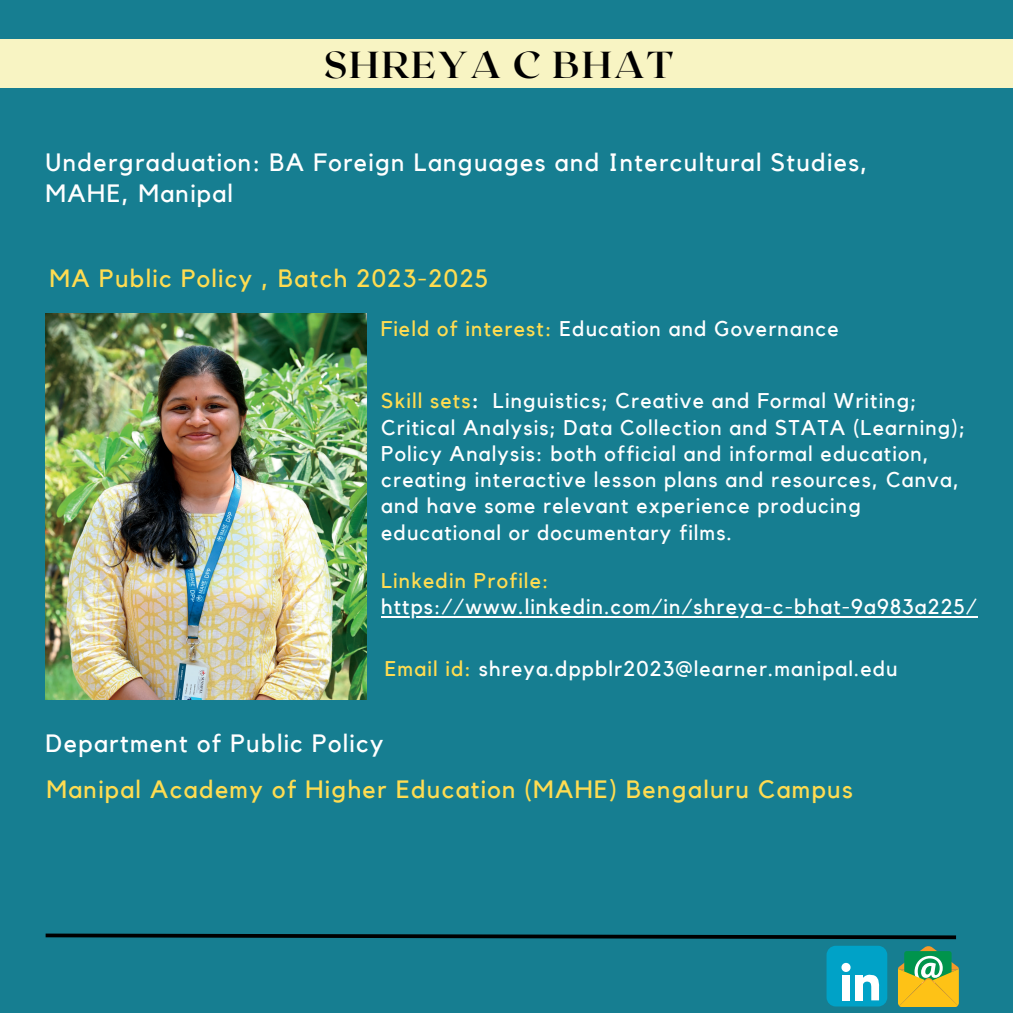
<style>
.page{position:relative;width:1013px;height:1013px;background:#fff}
.page>*{position:absolute;margin:0;border:0;box-sizing:border-box;transform-origin:0 0}
.t1{font:700 37.5px "Roxborough CF";letter-spacing:.055em;color:#000}
.t2{font:25px/31px "Kollektif";letter-spacing:.055em;color:#fff}
.t3{font:25px "Kollektif";letter-spacing:.055em;color:#ffdc51}
.t4{font:21.25px "Kollektif";letter-spacing:.055em;color:#fff}
.t5{font:21.25px "Kollektif";letter-spacing:.055em;color:#ffdc51}
.s1{color:#ffdc51}
.s2{font-weight:700}
</style>
<div class="page">
<div style="left:0;top:0;width:1012px;height:1012px;background:#167e91"></div>
<div style="left:0;top:39px;width:1012px;height:49px;background:#f8f4c3"></div>
<img style="left:46px;top:313px;width:320px;height:386px">
<svg style="left:45px;top:933px;width:914px;height:73px"></svg>
<hr style="left:381px;top:616px;width:597px;height:2px;background:#fff">
<h2 class="t1" style="left:324px;top:40px;width:351px">SHREYA C BHAT</h2>
<h2 class="t2" style="left:46px;top:148px;width:823px">Undergraduation: BA Foreign Languages and Intercultural Studies,<br>MAHE, Manipal</h2>
<p class="t3" style="left:50px;top:266px;width:440px">MA Public Policy , Batch 2023-2025</p>
<p class="t4" style="left:381px;top:318px;width:459px"><span class="s1">Field of interest:</span> Education and Governance</p>
<p class="t4" style="left:381px;top:391px;width:536px"><span class="s1">Skill sets</span><span class="s2">:</span> Linguistics; Creative and Formal Writing;</p>
<p class="t4" style="left:381px;top:417px;width:585px">Critical Analysis; Data Collection and STATA (Learning);</p>
<p class="t4" style="left:381px;top:443px;width:549px">Policy Analysis: both official and informal education,</p>
<p class="t4" style="left:381px;top:470px;width:579px">creating interactive lesson plans and resources, Canva,</p>
<p class="t4" style="left:381px;top:496px;width:481px">and have some relevant experience producing</p>
<p class="t4" style="left:381px;top:522px;width:352px">educational or documentary films.</p>
<p class="t5" style="left:381px;top:570px;width:169px">Linkedin Profile:</p>
<p class="t4" style="left:381px;top:597px;width:597px">https://www.linkedin.com/in/shreya-c-bhat-9a983a225/</p>
<p class="t4" style="left:385px;top:658px;width:514px"><span class="s1">Email id:</span> shreya.dppblr2023@learner.manipal.edu</p>
<p class="t2" style="left:46px;top:728px;width:339px">Department of Public Policy</p>
<p class="t3" style="left:46px;top:777px;width:807px">Manipal Academy of Higher Education (MAHE) Bengaluru Campus</p>
</div>
